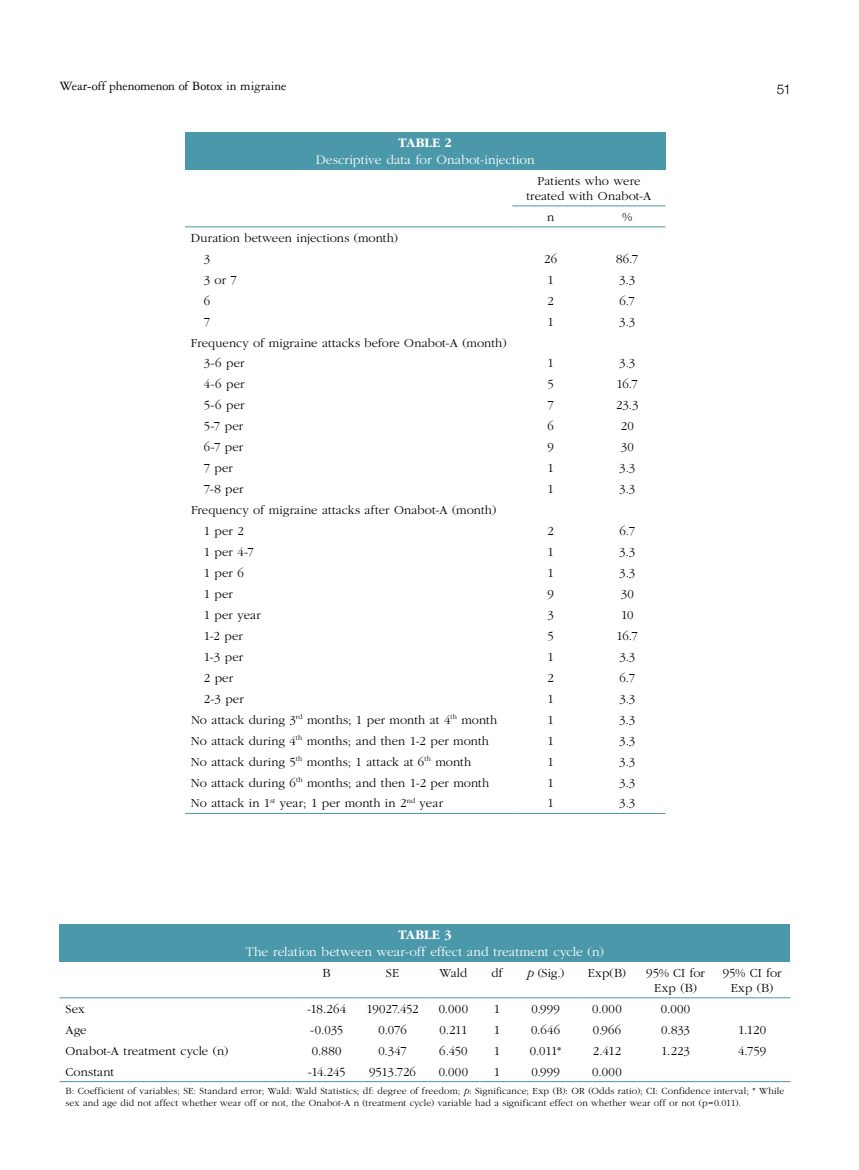
<style>
.page{position:relative;width:859px;height:1170px;background:#fff}
.page>*{position:absolute;margin:0;border:0;box-sizing:border-box;transform-origin:0 0}
.t1{font:13.5px "Garamond Light Tr";letter-spacing:.005em;color:#fff}
.t2{font:13.5px "Garamond Three Tr";letter-spacing:-.005em;color:#000}
.t3{font:13.5px "Garamond Bold Tr";letter-spacing:.01em;color:#fff}
.t4{font:300 13.5px "Helvetica Neue";color:#000}
.t5{font:12.75px/15.3px "Garamond Light Tr";letter-spacing:.005em;color:#000;text-align:center}
.t6{font:12.75px "Garamond Light Tr";letter-spacing:-.02em;color:#000}
.t7{font:9.75px/11.7px "Garamond Light Tr";letter-spacing:.015em;color:#000}
.s1{font-family:"Garamond Italic Tr"}
</style>
<div class="page">
<div style="left:185px;top:132px;width:480px;height:38px;background:#4a98aa"></div>
<hr style="left:512px;top:206px;width:77px;height:1px;background:#4a98aa">
<hr style="left:589px;top:206px;width:76px;height:1px;background:#4a98aa">
<hr style="left:185px;top:226px;width:327px;height:1px;background:#4a98aa">
<hr style="left:512px;top:226px;width:77px;height:1px;background:#4a98aa">
<hr style="left:589px;top:226px;width:76px;height:1px;background:#4a98aa">
<hr style="left:185px;top:813px;width:327px;height:1px;background:#4a98aa">
<hr style="left:512px;top:813px;width:77px;height:1px;background:#4a98aa">
<hr style="left:589px;top:813px;width:76px;height:1px;background:#4a98aa">
<div style="left:60px;top:923px;width:730px;height:38px;background:#4a98aa"></div>
<hr style="left:60px;top:997px;width:236px;height:1px;background:#4a98aa">
<hr style="left:296px;top:997px;width:62px;height:1px;background:#4a98aa">
<hr style="left:358px;top:997px;width:69px;height:1px;background:#4a98aa">
<hr style="left:427px;top:997px;width:52px;height:1px;background:#4a98aa">
<hr style="left:479px;top:997px;width:35px;height:1px;background:#4a98aa">
<hr style="left:514px;top:997px;width:63px;height:1px;background:#4a98aa">
<hr style="left:577px;top:997px;width:60px;height:1px;background:#4a98aa">
<hr style="left:637px;top:997px;width:77px;height:1px;background:#4a98aa">
<hr style="left:714px;top:997px;width:76px;height:1px;background:#4a98aa">
<hr style="left:60px;top:1081px;width:236px;height:1px;background:#4a98aa">
<hr style="left:296px;top:1081px;width:62px;height:1px;background:#4a98aa">
<hr style="left:358px;top:1081px;width:69px;height:1px;background:#4a98aa">
<hr style="left:427px;top:1081px;width:52px;height:1px;background:#4a98aa">
<hr style="left:479px;top:1081px;width:35px;height:1px;background:#4a98aa">
<hr style="left:514px;top:1081px;width:63px;height:1px;background:#4a98aa">
<hr style="left:577px;top:1081px;width:60px;height:1px;background:#4a98aa">
<hr style="left:637px;top:1081px;width:77px;height:1px;background:#4a98aa">
<hr style="left:714px;top:1081px;width:76px;height:1px;background:#4a98aa">
<p class="t2" style="left:60px;top:77px;width:228px">Wear-off phenomenon of Botox in migraine</p>
<p class="t4" style="left:777px;top:78px;width:16px">51</p>
<p class="t3" style="left:399px;top:135px;width:55px">TABLE 2</p>
<p class="t1" style="left:316px;top:151px;width:220px">Descriptive data for Onabot-injection</p>
<p class="t5" style="left:526px;top:173px;width:127px">Patients who were treated with Onabot-A</p>
<p class="t5" style="left:547px;top:209px;width:9px">n</p>
<p class="t5" style="left:622px;top:209px;width:11px">%</p>
<p class="t5" style="left:204px;top:227px;width:196px;line-height:21px;text-align:left;text-indent:-13px">Duration between injections (month)<br>3</p>
<p class="t5" style="left:544px;top:251px;width:14px">26</p>
<p class="t5" style="left:616px;top:251px;width:24px">86.7</p>
<p class="t5" style="left:204px;top:272px;width:35px">3 or 7</p>
<p class="t5" style="left:547px;top:272px;width:8px">1</p>
<p class="t5" style="left:619px;top:272px;width:17px">3.3</p>
<p class="t5" style="left:204px;top:293px;width:8px">6</p>
<p class="t5" style="left:547px;top:293px;width:8px">2</p>
<p class="t5" style="left:619px;top:293px;width:17px">6.7</p>
<p class="t5" style="left:204px;top:313px;width:8px">7</p>
<p class="t5" style="left:547px;top:313px;width:8px">1</p>
<p class="t5" style="left:619px;top:313px;width:17px">3.3</p>
<p class="t5" style="left:204px;top:332px;width:304px;line-height:21px;text-align:left;text-indent:-13px">Frequency of migraine attacks before Onabot-A (month)<br>3-6 per</p>
<p class="t5" style="left:547px;top:355px;width:8px">1</p>
<p class="t5" style="left:619px;top:355px;width:17px">3.3</p>
<p class="t5" style="left:204px;top:376px;width:42px">4-6 per</p>
<p class="t5" style="left:547px;top:376px;width:8px">5</p>
<p class="t5" style="left:616px;top:376px;width:23px">16.7</p>
<p class="t5" style="left:204px;top:397px;width:42px">5-6 per</p>
<p class="t5" style="left:547px;top:397px;width:8px">7</p>
<p class="t5" style="left:616px;top:397px;width:24px">23.3</p>
<p class="t5" style="left:204px;top:418px;width:41px">5-7 per</p>
<p class="t5" style="left:547px;top:418px;width:8px">6</p>
<p class="t5" style="left:621px;top:418px;width:15px">20</p>
<p class="t5" style="left:204px;top:439px;width:41px">6-7 per</p>
<p class="t5" style="left:547px;top:439px;width:8px">9</p>
<p class="t5" style="left:621px;top:439px;width:14px">30</p>
<p class="t5" style="left:204px;top:460px;width:31px">7 per</p>
<p class="t5" style="left:547px;top:460px;width:8px">1</p>
<p class="t5" style="left:619px;top:460px;width:17px">3.3</p>
<p class="t5" style="left:204px;top:481px;width:41px">7-8 per</p>
<p class="t5" style="left:547px;top:481px;width:8px">1</p>
<p class="t5" style="left:619px;top:481px;width:17px">3.3</p>
<p class="t5" style="left:204px;top:499px;width:294px;line-height:21px;text-align:left;text-indent:-13px">Frequency of migraine attacks after Onabot-A (month)<br>1 per 2</p>
<p class="t5" style="left:547px;top:523px;width:8px">2</p>
<p class="t5" style="left:619px;top:523px;width:17px">6.7</p>
<p class="t5" style="left:204px;top:544px;width:52px">1 per 4-7</p>
<p class="t5" style="left:547px;top:544px;width:8px">1</p>
<p class="t5" style="left:619px;top:544px;width:17px">3.3</p>
<p class="t5" style="left:204px;top:565px;width:42px">1 per 6</p>
<p class="t5" style="left:547px;top:565px;width:8px">1</p>
<p class="t5" style="left:619px;top:565px;width:17px">3.3</p>
<p class="t5" style="left:204px;top:586px;width:31px">1 per</p>
<p class="t5" style="left:547px;top:586px;width:8px">9</p>
<p class="t5" style="left:621px;top:586px;width:14px">30</p>
<p class="t5" style="left:204px;top:607px;width:59px">1 per year</p>
<p class="t5" style="left:547px;top:607px;width:8px">3</p>
<p class="t5" style="left:621px;top:607px;width:14px">10</p>
<p class="t5" style="left:204px;top:628px;width:41px">1-2 per</p>
<p class="t5" style="left:547px;top:628px;width:8px">5</p>
<p class="t5" style="left:616px;top:628px;width:23px">16.7</p>
<p class="t5" style="left:204px;top:648px;width:41px">1-3 per</p>
<p class="t5" style="left:547px;top:648px;width:8px">1</p>
<p class="t5" style="left:619px;top:648px;width:17px">3.3</p>
<p class="t5" style="left:204px;top:669px;width:31px">2 per</p>
<p class="t5" style="left:548px;top:669px;width:8px">2</p>
<p class="t5" style="left:619px;top:669px;width:17px">6.7</p>
<p class="t5" style="left:204px;top:690px;width:41px">2-3 per</p>
<p class="t5" style="left:548px;top:690px;width:8px">1</p>
<p class="t5" style="left:619px;top:690px;width:17px">3.3</p>
<p class="t5" style="left:191px;top:711px;width:308px">No attack during 3<sup>rd</sup> months; 1 per month at 4<sup>th</sup> month</p>
<p class="t5" style="left:547px;top:711px;width:8px">1</p>
<p class="t5" style="left:619px;top:711px;width:17px">3.3</p>
<p class="t5" style="left:191px;top:732px;width:300px">No attack during 4<sup>th</sup> months; and then 1-2 per month</p>
<p class="t5" style="left:547px;top:732px;width:8px">1</p>
<p class="t5" style="left:619px;top:732px;width:17px">3.3</p>
<p class="t5" style="left:191px;top:753px;width:282px">No attack during 5<sup>th</sup> months; 1 attack at 6<sup>th</sup> month</p>
<p class="t5" style="left:547px;top:753px;width:8px">1</p>
<p class="t5" style="left:619px;top:753px;width:17px">3.3</p>
<p class="t5" style="left:191px;top:774px;width:300px">No attack during 6<sup>th</sup> months; and then 1-2 per month</p>
<p class="t5" style="left:547px;top:774px;width:8px">1</p>
<p class="t5" style="left:619px;top:774px;width:17px">3.3</p>
<p class="t5" style="left:191px;top:795px;width:253px">No attack in 1<sup>st</sup> year; 1 per month in 2<sup>nd</sup> year</p>
<p class="t5" style="left:547px;top:795px;width:8px">1</p>
<p class="t5" style="left:619px;top:795px;width:17px">3.3</p>
<p class="t3" style="left:398px;top:926px;width:55px">TABLE 3</p>
<p class="t1" style="left:246px;top:943px;width:360px">The relation between wear-off effect and treatment cycle (n)</p>
<p class="t5" style="left:323px;top:964px;width:10px">B</p>
<p class="t5" style="left:386px;top:964px;width:15px">SE</p>
<p class="t5" style="left:439px;top:964px;width:29px">Wald</p>
<p class="t5" style="left:491px;top:964px;width:13px">df</p>
<p class="t5" style="left:527px;top:964px;width:39px"><span class="s1">p</span> (Sig.)</p>
<p class="t5" style="left:588px;top:964px;width:40px">Exp(B)</p>
<p class="t5" style="left:646px;top:964px;width:60px">95% CI for<br>Exp (B)</p>
<p class="t5" style="left:723px;top:964px;width:60px">95% CI for<br>Exp (B)</p>
<p class="t5" style="left:66px;top:1000px;width:21px">Sex</p>
<p class="t5" style="left:307px;top:1000px;width:41px">-18.264</p>
<p class="t6" style="left:367px;top:1000px;width:53px">19027.452</p>
<p class="t5" style="left:439px;top:1000px;width:31px">0.000</p>
<p class="t5" style="left:494px;top:1000px;width:8px">1</p>
<p class="t5" style="left:531px;top:1000px;width:30px">0.999</p>
<p class="t5" style="left:592px;top:1000px;width:31px">0.000</p>
<p class="t5" style="left:661px;top:1000px;width:31px">0.000</p>
<p class="t5" style="left:66px;top:1021px;width:23px">Age</p>
<p class="t5" style="left:310px;top:1021px;width:34px">-0.035</p>
<p class="t5" style="left:378px;top:1021px;width:30px">0.076</p>
<p class="t5" style="left:439px;top:1021px;width:30px">0.211</p>
<p class="t5" style="left:494px;top:1021px;width:8px">1</p>
<p class="t5" style="left:531px;top:1021px;width:31px">0.646</p>
<p class="t5" style="left:593px;top:1021px;width:30px">0.966</p>
<p class="t5" style="left:661px;top:1021px;width:30px">0.833</p>
<p class="t5" style="left:738px;top:1021px;width:30px">1.120</p>
<p class="t5" style="left:66px;top:1042px;width:164px">Onabot-A treatment cycle (n)</p>
<p class="t5" style="left:312px;top:1042px;width:31px">0.880</p>
<p class="t5" style="left:378px;top:1042px;width:30px">0.347</p>
<p class="t5" style="left:439px;top:1042px;width:30px">6.450</p>
<p class="t5" style="left:494px;top:1042px;width:8px">1</p>
<p class="t5" style="left:530px;top:1042px;width:33px">0.011*</p>
<p class="t5" style="left:593px;top:1042px;width:30px">2.412</p>
<p class="t5" style="left:661px;top:1042px;width:30px">1.223</p>
<p class="t5" style="left:738px;top:1042px;width:29px">4.759</p>
<p class="t5" style="left:66px;top:1063px;width:50px">Constant</p>
<p class="t5" style="left:308px;top:1063px;width:39px">-14.245</p>
<p class="t5" style="left:369px;top:1063px;width:48px">9513.726</p>
<p class="t5" style="left:439px;top:1063px;width:31px">0.000</p>
<p class="t5" style="left:494px;top:1063px;width:8px">1</p>
<p class="t5" style="left:531px;top:1063px;width:30px">0.999</p>
<p class="t5" style="left:592px;top:1063px;width:31px">0.000</p>
<p class="t7" style="left:66px;top:1085px;width:720px">B: Coefficient of variables; SE: Standard error; Wald: Wald Statistics; df: degree of freedom; <span class="s1">p</span>: Significance; Exp (B): OR (Odds ratio); CI: Confidence interval; * While sex and age did not affect whether wear off or not, the Onabot-A n (treatment cycle) variable had a significant effect on whether wear off or not (p=0.011).</p>
</div>
